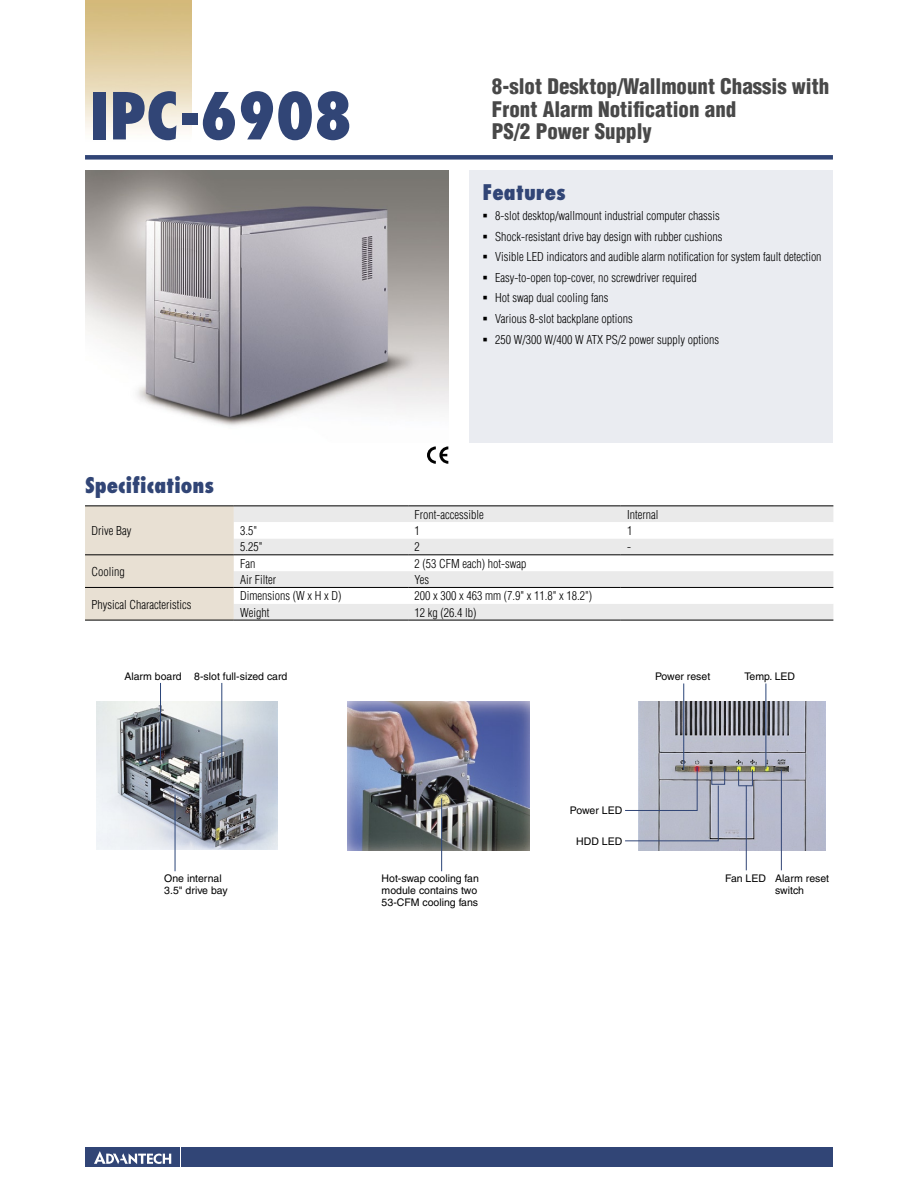
<style>
.page{position:relative;width:918px;height:1188px;background:#fff}
.page>*{position:absolute;margin:0;border:0;box-sizing:border-box;transform-origin:0 0}
.t1{font:800 condensed 63px "Futura";color:#314576}
.t2{font:900 condensed 21px/22.5px "Helvetica";color:#484848}
.t3{font:800 condensed 21px "Futura";color:#314576}
.t4{font:300 condensed 12px "Helvetica";color:#000}
.t5{font:10.5px/12px "Helvetica";color:#000}
</style>
<div class="page">
<div style="left:182px;top:1147px;width:651px;height:20px;background:#314576"></div>
<div style="left:85px;top:1147px;width:95px;height:20px;background:#314576"></div>
<svg style="left:94px;top:1151px;width:77px;height:13px"></svg>
<div style="left:85px;top:155px;width:748px;height:5px;background:#314576"></div>
<div style="left:470px;top:170px;width:363px;height:272px;background:#eaecf1"></div>
<img style="left:96px;top:701px;width:182px;height:149px">
<img style="left:85px;top:170px;width:363px;height:256px">
<svg style="left:85px;top:506px;width:748px;height:114px"></svg>
<hr style="left:85px;top:505px;width:149px;height:1px;background:#000">
<hr style="left:234px;top:505px;width:174px;height:1px;background:#000">
<hr style="left:408px;top:505px;width:213px;height:1px;background:#000">
<hr style="left:621px;top:505px;width:212px;height:1px;background:#000">
<hr style="left:85px;top:554px;width:149px;height:1px;background:#000">
<hr style="left:234px;top:554px;width:174px;height:1px;background:#000">
<hr style="left:408px;top:554px;width:213px;height:1px;background:#000">
<hr style="left:621px;top:554px;width:212px;height:1px;background:#000">
<hr style="left:85px;top:587px;width:149px;height:1px;background:#000">
<hr style="left:234px;top:587px;width:174px;height:1px;background:#000">
<hr style="left:408px;top:587px;width:213px;height:1px;background:#000">
<hr style="left:621px;top:587px;width:212px;height:1px;background:#000">
<hr style="left:85px;top:620px;width:149px;height:1px;background:#000">
<hr style="left:234px;top:620px;width:174px;height:1px;background:#000">
<hr style="left:408px;top:620px;width:213px;height:1px;background:#000">
<hr style="left:621px;top:620px;width:212px;height:1px;background:#000">
<img style="left:638px;top:702px;width:188px;height:148px">
<hr style="left:781px;top:769px;width:1px;height:101px;background:#314576">
<svg style="left:625px;top:766px;width:101px;height:76px;background:#b7bac7"></svg>
<svg style="left:738px;top:769px;width:15px;height:17px"></svg>
<hr style="left:746px;top:786px;width:1px;height:84px;background:#314576">
<hr style="left:765px;top:684px;width:1px;height:85px;background:#2b4578">
<hr style="left:683px;top:684px;width:1px;height:86px;background:#2b4578">
<img style="left:347px;top:702px;width:182px;height:149px">
<hr style="left:441px;top:798px;width:1px;height:73px;background:#2b4578">
<hr style="left:221px;top:683px;width:1px;height:89px;background:#2b4578">
<hr style="left:175px;top:795px;width:1px;height:76px;background:#2b4578">
<hr style="left:160px;top:683px;width:1px;height:76px;background:#2b4578">
<svg style="left:427px;top:446px;width:21px;height:18px"></svg>
<h1 class="t1" style="left:89px;top:76px;width:265px">IPC-6908</h1>
<h2 class="t2" style="left:492px;top:75px;width:339px">8-slot Desktop/Wallmount Chassis with<br>Front Alarm Notification and<br>PS/2 Power Supply</h2>
<h2 class="t3" style="left:482px;top:178px;width:85px">Features</h2>
<p class="t4" style="left:482px;top:209px;width:239px">▪ 8-slot desktop/wallmount industrial computer chassis</p>
<p class="t4" style="left:482px;top:229px;width:241px">▪ Shock-resistant drive bay design with rubber cushions</p>
<p class="t4" style="left:482px;top:250px;width:341px">▪ Visible LED indicators and audible alarm notification for system fault detection</p>
<p class="t4" style="left:482px;top:271px;width:216px">▪ Easy-to-open top-cover, no screwdriver required</p>
<p class="t4" style="left:482px;top:291px;width:128px">▪ Hot swap dual cooling fans</p>
<p class="t4" style="left:482px;top:312px;width:152px">▪ Various 8-slot backplane options</p>
<p class="t4" style="left:482px;top:332px;width:238px">▪ 250 W/300 W/400 W ATX PS/2 power supply options</p>
<h2 class="t3" style="left:85px;top:472px;width:131px">Specifications</h2>
<p class="t4" style="left:91px;top:524px;width:42px">Drive Bay</p>
<p class="t4" style="left:91px;top:565px;width:35px">Cooling</p>
<p class="t4" style="left:91px;top:597px;width:101px">Physical Characteristics</p>
<p class="t4" style="left:415px;top:507px;width:71px">Front-accessible</p>
<p class="t4" style="left:627px;top:507px;width:33px">Internal</p>
<p class="t4" style="left:240px;top:524px;width:19px">3.5"</p>
<p class="t4" style="left:415px;top:524px;width:7px">1</p>
<p class="t4" style="left:627px;top:524px;width:7px">1</p>
<p class="t4" style="left:240px;top:540px;width:24px">5.25"</p>
<p class="t4" style="left:415px;top:540px;width:7px">2</p>
<p class="t4" style="left:627px;top:540px;width:5px">-</p>
<p class="t4" style="left:240px;top:556px;width:17px">Fan</p>
<p class="t4" style="left:415px;top:556px;width:113px">2 (53 CFM each) hot-swap</p>
<p class="t4" style="left:240px;top:573px;width:37px">Air Filter</p>
<p class="t4" style="left:415px;top:573px;width:16px">Yes</p>
<p class="t4" style="left:240px;top:589px;width:103px">Dimensions (W x H x D)</p>
<p class="t4" style="left:415px;top:589px;width:179px">200 x 300 x 463 mm (7.9" x 11.8" x 18.2")</p>
<p class="t4" style="left:240px;top:605px;width:31px">Weight</p>
<p class="t4" style="left:415px;top:605px;width:63px">12 kg (26.4 lb)</p>
<p class="t5" style="left:124px;top:670px;width:59px">Alarm board</p>
<p class="t5" style="left:194px;top:670px;width:95px">8-slot full-sized card</p>
<p class="t5" style="left:655px;top:670px;width:57px">Power reset</p>
<p class="t5" style="left:744px;top:670px;width:52px">Temp. LED</p>
<p class="t5" style="left:164px;top:873px;width:65px">One internal<br>3.5" drive bay</p>
<p class="t5" style="left:382px;top:873px;width:99px">Hot-swap cooling fan module contains two<br>53-CFM cooling fans</p>
<p class="t5" style="left:570px;top:804px;width:54px">Power LED</p>
<p class="t5" style="left:576px;top:835px;width:48px">HDD LED</p>
<p class="t5" style="left:725px;top:873px;width:42px">Fan LED</p>
<p class="t5" style="left:775px;top:873px;width:55px">Alarm reset switch</p>
</div>
